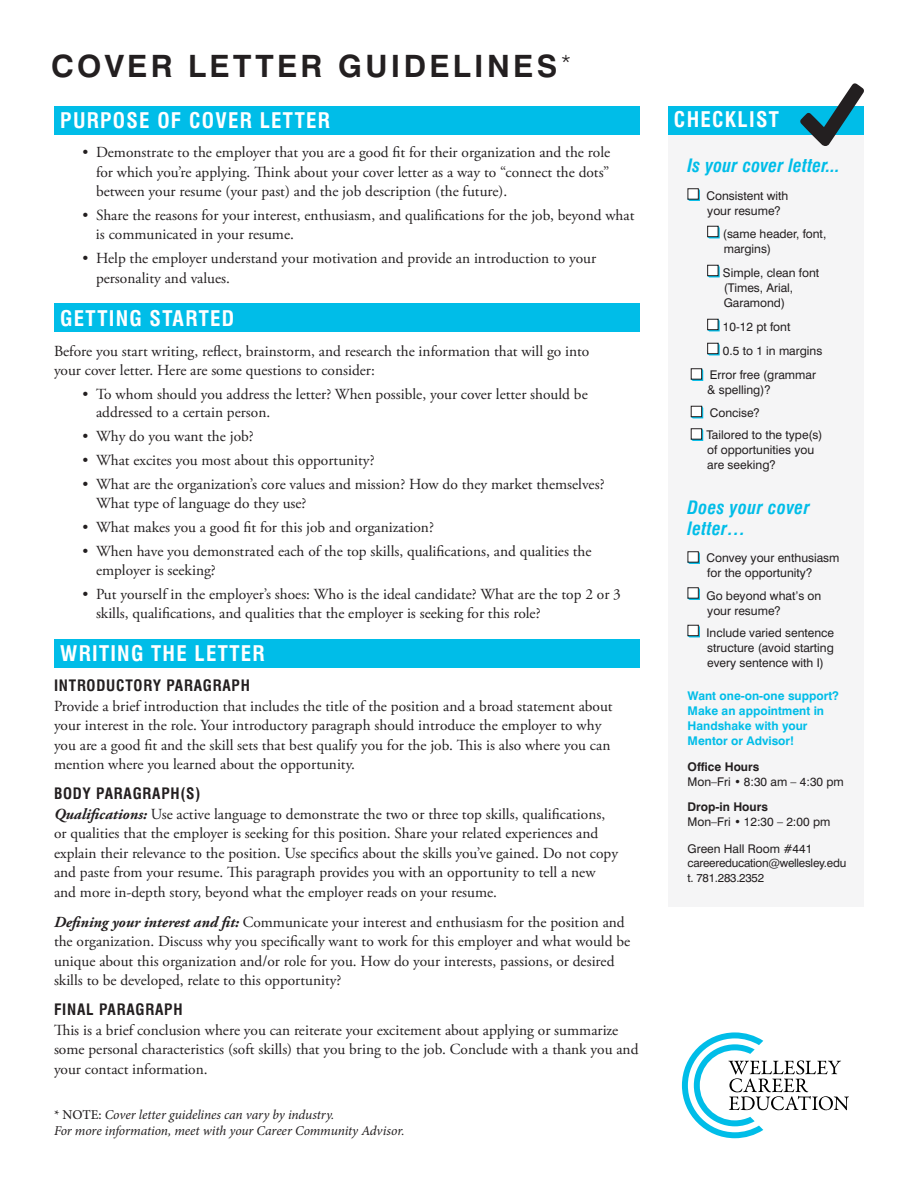
<style>
.page{position:relative;width:918px;height:1188px;background:#fff}
.page>*{position:absolute;margin:0;border:0;box-sizing:border-box;transform-origin:0 0}
.t1{font:700 30.75px "Swiss 721 BT";letter-spacing:.11em;color:#231f20}
.t2{font:700 condensed 21px "Swiss 721 BT";letter-spacing:.06em;color:#fff}
.t3{font:italic 700 condensed 18px/21px "Swiss 721 BT";letter-spacing:.02em;color:#00bde8}
.bulleted_text{font:15.3px/19.5px "Adobe Garamond Pro";color:#231f20}
.t4{font:700 condensed 15.3px "Swiss 721 BT";letter-spacing:.05em;color:#231f20}
.t5{font:italic 13.5px/16.2px "Minion Pro";letter-spacing:-.01em;color:#231f20}
.t6{font:12px/15px "Swiss 721 BT";color:#231f20}
.t7{font:700 12px/15px "Swiss 721 BT";color:#00bde8}
.t8{font:700 12px "Swiss 721 BT";color:#231f20}
.t9{font:11.7px "Swiss 721 BT";letter-spacing:-.02em;color:#231f20}
.s1{font-weight:700;font-style:italic}
.s2{font-weight:500;font-style:normal}
.s3{font-weight:700}
</style>
<div class="page">
<div style="left:669px;top:106px;width:195px;height:801px;background:#f5f5f6"></div>
<svg style="left:682px;top:1032px;width:167px;height:106px"></svg>
<div style="left:54px;top:639px;width:585px;height:28px;background:#00bde8"></div>
<div style="left:54px;top:304px;width:585px;height:28px;background:#00bde8"></div>
<div style="left:54px;top:106px;width:585px;height:28px;background:#00bde8"></div>
<svg style="left:688px;top:189px;width:12px;height:12px"></svg>
<div style="left:688px;top:189px;width:10px;height:10px;background:#fff"></div>
<div style="left:688px;top:188px;width:11px;height:12px;border:1px solid #231f20"></div>
<svg style="left:707px;top:226px;width:13px;height:12px"></svg>
<div style="left:708px;top:226px;width:10px;height:11px;background:#fff"></div>
<div style="left:707px;top:226px;width:11px;height:11px;border:1px solid #231f20"></div>
<svg style="left:707px;top:265px;width:13px;height:12px"></svg>
<div style="left:708px;top:265px;width:10px;height:11px;background:#fff"></div>
<div style="left:707px;top:265px;width:11px;height:11px;border:1px solid #231f20"></div>
<svg style="left:707px;top:319px;width:13px;height:12px"></svg>
<div style="left:708px;top:319px;width:10px;height:11px;background:#fff"></div>
<div style="left:707px;top:319px;width:11px;height:11px;border:1px solid #231f20"></div>
<svg style="left:707px;top:343px;width:13px;height:12px"></svg>
<div style="left:708px;top:343px;width:10px;height:11px;background:#fff"></div>
<div style="left:707px;top:343px;width:11px;height:11px;border:1px solid #231f20"></div>
<svg style="left:691px;top:368px;width:12px;height:13px"></svg>
<div style="left:691px;top:369px;width:11px;height:10px;background:#fff"></div>
<div style="left:691px;top:368px;width:11px;height:12px;border:1px solid #231f20"></div>
<svg style="left:691px;top:406px;width:12px;height:12px"></svg>
<div style="left:691px;top:406px;width:11px;height:11px;background:#fff"></div>
<div style="left:691px;top:406px;width:11px;height:11px;border:1px solid #231f20"></div>
<svg style="left:691px;top:428px;width:12px;height:13px"></svg>
<div style="left:691px;top:429px;width:11px;height:10px;background:#fff"></div>
<div style="left:691px;top:428px;width:11px;height:12px;border:1px solid #231f20"></div>
<svg style="left:688px;top:552px;width:12px;height:12px"></svg>
<div style="left:688px;top:552px;width:10px;height:10px;background:#fff"></div>
<div style="left:688px;top:551px;width:11px;height:12px;border:1px solid #231f20"></div>
<svg style="left:688px;top:588px;width:12px;height:12px"></svg>
<div style="left:688px;top:588px;width:10px;height:10px;background:#fff"></div>
<div style="left:688px;top:587px;width:11px;height:12px;border:1px solid #231f20"></div>
<svg style="left:688px;top:625px;width:12px;height:12px"></svg>
<div style="left:688px;top:625px;width:10px;height:11px;background:#fff"></div>
<div style="left:688px;top:625px;width:11px;height:11px;border:1px solid #231f20"></div>
<div style="left:669px;top:106px;width:195px;height:28px;background:#00bde8"></div>
<svg style="left:800px;top:83px;width:64px;height:63px"></svg>
<p class="t1" style="left:51px;top:47px;width:522px">COVER LETTER GUIDELINES<sup>*</sup></p>
<p class="t2" style="left:60px;top:108px;width:271px">PURPOSE OF COVER LETTER</p>
<p class="bulleted_text" style="left:96px;top:143px;width:516px;text-align:justify;text-indent:-13px">• Demonstrate to the employer that you are a good fit for their organization and the role for which you’re applying. Think about your cover letter as a way to “connect the dots” between your resume (your past) and the job description (the future).</p>
<p class="bulleted_text" style="left:96px;top:206px;width:540px;text-indent:-13px">• Share the reasons for your interest, enthusiasm, and qualifications for the job, beyond what is communicated in your resume.</p>
<p class="bulleted_text" style="left:96px;top:249px;width:502px;text-indent:-13px">• Help the employer understand your motivation and provide an introduction to your personality and values.</p>
<p class="t2" style="left:60px;top:305px;width:175px">GETTING STARTED</p>
<p class="bulleted_text" style="left:54px;top:342px;width:537px">Before you start writing, reflect, brainstorm, and research the information that will go into your cover letter. Here are some questions to consider:</p>
<p class="bulleted_text" style="left:96px;top:385px;width:493px;line-height:18.3px;text-indent:-13px">• To whom should you address the letter? When possible, your cover letter should be addressed to a certain person.</p>
<p class="bulleted_text" style="left:83px;top:427px;width:173px">• Why do you want the job?</p>
<p class="bulleted_text" style="left:83px;top:451px;width:294px">• What excites you most about this opportunity?</p>
<p class="bulleted_text" style="left:96px;top:475px;width:510px;text-indent:-13px">• What are the organization’s core values and mission? How do they market themselves?<br>What type of language do they use?</p>
<p class="bulleted_text" style="left:83px;top:518px;width:353px">• What makes you a good fit for this job and organization?</p>
<p class="bulleted_text" style="left:96px;top:542px;width:497px;text-indent:-13px">• When have you demonstrated each of the top skills, qualifications, and qualities the employer is seeking?</p>
<p class="bulleted_text" style="left:96px;top:585px;width:526px;text-indent:-13px">• Put yourself in the employer’s shoes: Who is the ideal candidate? What are the top 2 or 3 skills, qualifications, and qualities that the employer is seeking for this role?</p>
<p class="t2" style="left:60px;top:641px;width:206px">WRITING THE LETTER</p>
<p class="t4" style="left:54px;top:677px;width:197px">INTRODUCTORY PARAGRAPH</p>
<p class="bulleted_text" style="left:54px;top:697px;width:560px">Provide a brief introduction that includes the title of the position and a broad statement about your interest in the role. Your introductory paragraph should introduce the employer to why you are a good fit and the skill sets that best qualify you for the job. This is also where you can mention where you learned about the opportunity.</p>
<p class="t4" style="left:54px;top:785px;width:148px">BODY PARAGRAPH(S)</p>
<p class="bulleted_text" style="left:54px;top:805px;width:566px"><span class="s1">Qualifications:</span> Use active language to demonstrate the two or three top skills, qualifications, or qualities that the employer is seeking for this position. Share your related experiences and explain their relevance to the position. Use specifics about the skills you’ve gained. Do not copy and paste from your resume. This paragraph provides you with an opportunity to tell a new and more in-depth story, beyond what the employer reads on your resume.</p>
<p class="bulleted_text" style="left:54px;top:913px;width:578px"><span class="s1">Defining your interest and fit:</span> Communicate your interest and enthusiasm for the position and the organization. Discuss why you specifically want to work for this employer and what would be unique about this organization and/or role for you. How do your interests, passions, or desired skills to be developed, relate to this opportunity?</p>
<p class="t4" style="left:54px;top:1001px;width:130px">FINAL PARAGRAPH</p>
<p class="bulleted_text" style="left:54px;top:1021px;width:586px">This is a brief conclusion where you can reiterate your excitement about applying or summarize some personal characteristics (soft skills) that you bring to the job. Conclude with a thank you and your contact information.</p>
<p class="t5" style="left:54px;top:1106px;width:352px"><span class="s2">* NOTE:</span> Cover letter guidelines can vary by industry.<br>For more information, meet with your Career Community Advisor.</p>
<p class="t2" style="left:674px;top:107px;width:107px">CHECKLIST</p>
<p class="t3" style="left:688px;top:155px;width:154px">Is your cover letter...</p>
<p class="t6" style="left:707px;top:188px;width:83px">Consistent with your resume?</p>
<p class="t6" style="left:723px;top:227px;width:105px">(same header, font, margins)</p>
<p class="t6" style="left:723px;top:266px;width:98px">Simple, clean font (Times, Arial,<br>Garamond)</p>
<p class="t6" style="left:723px;top:320px;width:69px">10-12 pt font</p>
<p class="t6" style="left:723px;top:344px;width:101px">0.5 to 1 in margins</p>
<p class="t6" style="left:707px;top:368px;width:110px">Error free (grammar &amp; spelling)?</p>
<p class="t6" style="left:710px;top:405px;width:52px">Concise?</p>
<p class="t6" style="left:707px;top:428px;width:118px">Tailored to the type(s) of opportunities you are seeking?</p>
<p class="t3" style="left:688px;top:497px;width:124px">Does your cover letter…</p>
<p class="t6" style="left:707px;top:551px;width:135px">Convey your enthusiasm for the opportunity?</p>
<p class="t6" style="left:707px;top:588px;width:116px">Go beyond what’s on your resume?</p>
<p class="t6" style="left:707px;top:626px;width:129px;text-align:justify">Include varied sentence structure (avoid starting every sentence with I)</p>
<p class="t7" style="left:688px;top:688px;width:153px">Want one-on-one support?<br>Make an appointment in<br>Handshake with your<br>Mentor or Advisor!</p>
<p class="t8" style="left:688px;top:759px;width:73px">Office Hours</p>
<p class="t6" style="left:688px;top:774px;width:158px">Mon–Fri • 8:30 am – 4:30 pm</p>
<p class="t6" style="left:688px;top:799px;width:144px"><span class="s3">Drop-in Hours<br></span>Mon–Fri • 12:30 – 2:00 pm</p>
<p class="t6" style="left:688px;top:841px;width:126px">Green Hall Room #441</p>
<p class="t9" style="left:688px;top:856px;width:160px">careereducation@wellesley.edu</p>
<p class="t9" style="left:688px;top:871px;width:78px">t. 781.283.2352</p>
</div>
